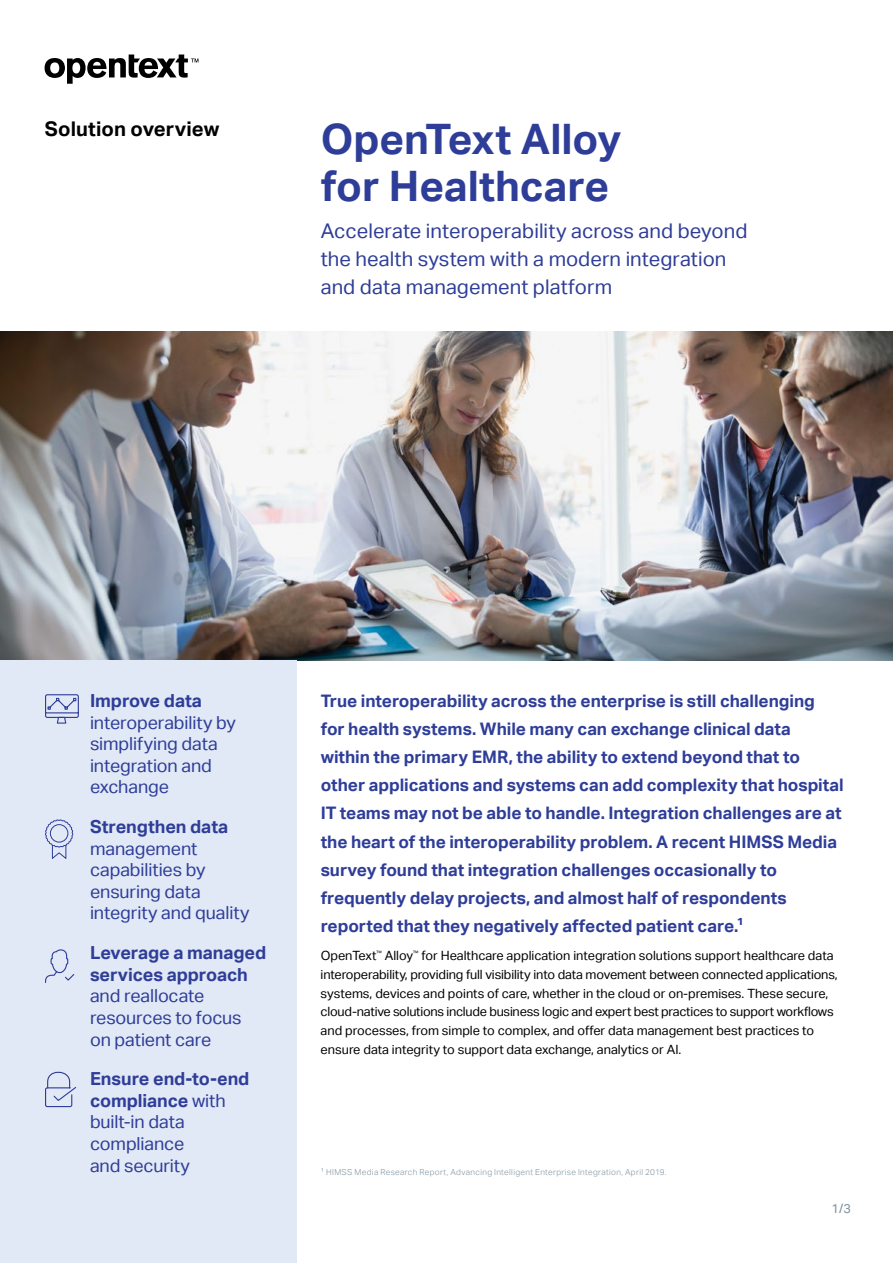
<style>
.page{position:relative;width:893px;height:1263px;background:#fff}
.page>*{position:absolute;margin:0;border:0;box-sizing:border-box;transform-origin:0 0}
.t1{font:700 42px/46.8px "Aktiv Grotesk";color:#2e3d98}
.t2{font:20.25px/28.2px "Aktiv Grotesk";letter-spacing:.005em;color:#2e3d98}
.t3{font:700 20.25px "Aktiv Grotesk";letter-spacing:.005em;color:#000}
.t4{font:18px/21.6px "Aktiv Grotesk";letter-spacing:-.005em;color:#2e3d98}
.t5{font:700 18px/21.6px "Aktiv Grotesk";letter-spacing:-.005em;color:#2e3d98}
.t6{font:700 17.25px/28px "Aktiv Grotesk";letter-spacing:-.005em;color:#2e3d98}
.t7{font:12.75px/18.8px "Aktiv Grotesk";color:#000}
.t8{font:12.75px "Aktiv Grotesk";color:#7e929f}
.t9{font:300 8.25px "Aktiv Grotesk";letter-spacing:.045em;color:#7e929f}
.s1{font-weight:700}
</style>
<div class="page">
<svg style="left:45px;top:55px;width:153px;height:29px"></svg>
<img style="left:0;top:332px;width:893px;height:328px">
<div style="left:0;top:660px;width:297px;height:603px;background:#e1e8f6"></div>
<svg style="left:45px;top:949px;width:30px;height:34px"></svg>
<svg style="left:45px;top:1071px;width:32px;height:37px"></svg>
<svg style="left:45px;top:694px;width:34px;height:30px"></svg>
<svg style="left:45px;top:819px;width:29px;height:40px"></svg>
<p class="t3" style="left:45px;top:117px;width:176px">Solution overview</p>
<h1 class="t1" style="left:321px;top:116px;width:302px">OpenText Alloy for Healthcare</h1>
<p class="t2" style="left:321px;top:217px;width:428px">Accelerate interoperability across and beyond the health system with a modern integration and data management platform</p>
<p class="t5" style="left:90px;top:690px;width:114px">Improve data</p>
<p class="t4" style="left:90px;top:712px;width:147px">interoperability by simplifying data integration and exchange</p>
<p class="t5" style="left:90px;top:816px;width:140px">Strengthen data</p>
<p class="t4" style="left:90px;top:838px;width:161px">management capabilities by ensuring data integrity and quality</p>
<p class="t5" style="left:90px;top:942px;width:178px">Leverage a managed services approach</p>
<p class="t4" style="left:90px;top:985px;width:153px">and reallocate resources to focus on patient care</p>
<p class="t4" style="left:90px;top:1068px;width:161px"><span class="s1">Ensure end-to-end compliance</span> with built-in data compliance<br>and security</p>
<p class="t6" style="left:321px;top:687px;width:525px">True interoperability across the enterprise is still challenging<br>for health systems. While many can exchange clinical data within the primary EMR, the ability to extend beyond that to other applications and systems can add complexity that hospital IT teams may not be able to handle. Integration challenges are at the heart of the interoperability problem. A recent HIMSS Media survey found that integration challenges occasionally to frequently delay projects, and almost half of respondents reported that they negatively affected patient care.1</p>
<p class="t7" style="left:321px;top:946px;width:519px">OpenText<sup>™</sup> Alloy<sup>™</sup> for Healthcare application integration solutions support healthcare data interoperability, providing full visibility into data movement between connected applications, systems, devices and points of care, whether in the cloud or on-premises. These secure, cloud-native solutions include business logic and expert best practices to support workflows and processes, from simple to complex, and offer data management best practices to ensure data integrity to support data exchange, analytics or AI.</p>
<p class="t9" style="left:321px;top:1167px;width:347px">1 HIMSS Media Research Report, Advancing Intelligent Enterprise Integration, April 2019.</p>
<p class="t8" style="left:832px;top:1201px;width:21px">1/3</p>
</div>
